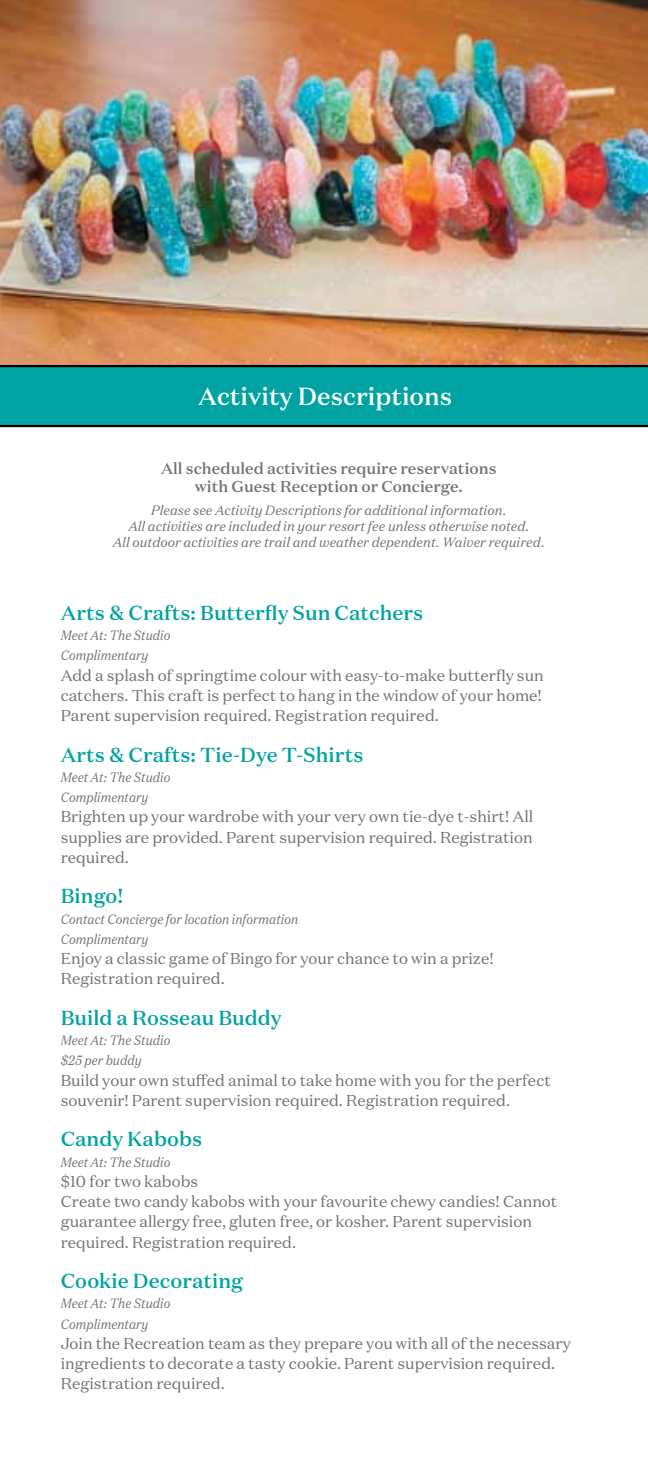
<style>
.page{position:relative;width:648px;height:1458px;background:#fff}
.page>*{position:absolute;margin:0;border:0;box-sizing:border-box;transform-origin:0 0}
.t1{font:500 24.75px "Domaine Text";color:#fff}
.t2{font:500 20.25px "Domaine Text";color:#00a3a2}
.t3{font:15.75px/20.2px "Domaine Text";color:#717275}
.t4{font:500 15.75px/18px "Domaine Text";color:#717275;text-align:center}
.t5{font:italic 13.5px/20.2px "Domaine Text";color:#717275;scale:.9 1}
.t6{font:italic 13.5px/16.2px "Domaine Text";color:#717275;text-align:center}
</style>
<div class="page">
<img style="left:0;top:0;width:648px;height:365px">
<div style="left:0;top:366px;width:648px;height:60px;background:#00a3a2"></div>
<hr style="left:0;top:425px;width:648px;height:2px;background:#000">
<hr style="left:0;top:365px;width:648px;height:2px;background:#000">
<h1 class="t1" style="left:198px;top:380px;width:255px">Activity Descriptions</h1>
<p class="t4" style="left:161px;top:459px;width:337px">All scheduled activities require reservations with Guest Reception or Concierge.</p>
<p class="t6" style="left:113px;top:502px;width:433px">Please see Activity Descriptions for additional information.<br>All activities are included in your resort fee unless otherwise noted.<br>All outdoor activities are trail and weather dependent. Waiver required.</p>
<p class="t2" style="left:61px;top:600px;width:364px">Arts &amp; Crafts: Butterfly Sun Catchers</p>
<p class="t5" style="left:61px;top:625px;width:123px">Meet At: The Studio<br>Complimentary</p>
<p class="t3" style="left:61px;top:665px;width:485px">Add a splash of springtime colour with easy-to-make butterfly sun catchers. This craft is perfect to hang in the window of your home!<br>Parent supervision required. Registration required.</p>
<p class="t2" style="left:61px;top:741px;width:304px">Arts &amp; Crafts: Tie-Dye T-Shirts</p>
<p class="t5" style="left:61px;top:767px;width:123px">Meet At: The Studio<br>Complimentary</p>
<p class="t3" style="left:61px;top:806px;width:474px;text-align:justify">Brighten up your wardrobe with your very own tie-dye t-shirt! All supplies are provided. Parent supervision required. Registration required.</p>
<p class="t2" style="left:61px;top:883px;width:64px">Bingo!</p>
<p class="t5" style="left:61px;top:908px;width:265px">Contact Concierge for location information<br>Complimentary</p>
<p class="t3" style="left:61px;top:948px;width:435px">Enjoy a classic game of Bingo for your chance to win a prize!<br>Registration required.</p>
<p class="t2" style="left:61px;top:1005px;width:223px">Build a Rosseau Buddy</p>
<p class="t5" style="left:61px;top:1030px;width:123px">Meet At: The Studio $25 per buddy</p>
<p class="t3" style="left:61px;top:1070px;width:492px">Build your own stuffed animal to take home with you for the perfect souvenir! Parent supervision required. Registration required.</p>
<p class="t2" style="left:61px;top:1126px;width:143px">Candy Kabobs</p>
<p class="t5" style="left:61px;top:1151px;width:123px">Meet At: The Studio</p>
<p class="t3" style="left:61px;top:1171px;width:498px">$10 for two kabobs<br>Create two candy kabobs with your favourite chewy candies! Cannot guarantee allergy free, gluten free, or kosher. Parent supervision required. Registration required.</p>
<p class="t2" style="left:61px;top:1268px;width:184px">Cookie Decorating</p>
<p class="t5" style="left:61px;top:1293px;width:123px">Meet At: The Studio<br>Complimentary</p>
<p class="t3" style="left:61px;top:1333px;width:512px">Join the Recreation team as they prepare you with all of the necessary ingredients to decorate a tasty cookie. Parent supervision required.<br>Registration required.</p>
</div>
